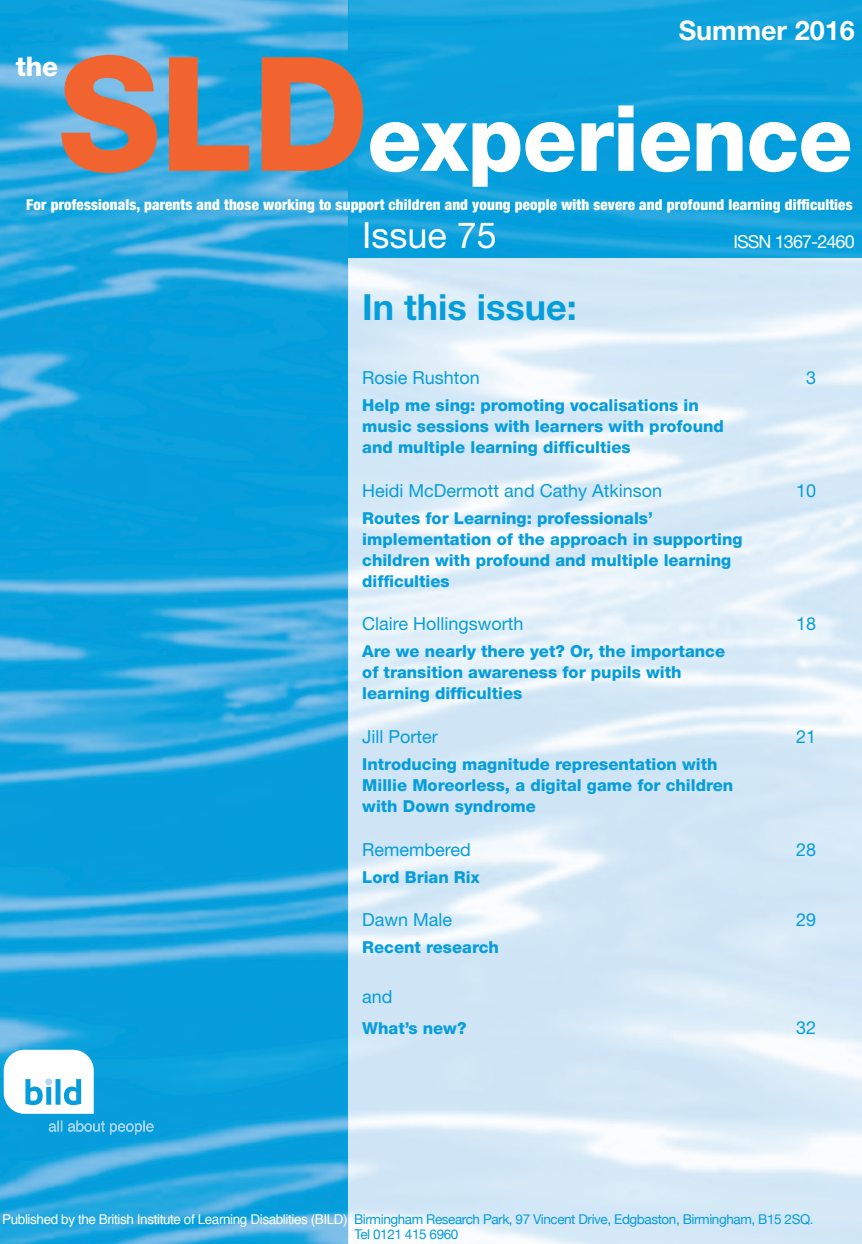
<style>
.page{position:relative;width:862px;height:1244px;background:#fff}
.page>*{position:absolute;margin:0;border:0;box-sizing:border-box;transform-origin:0 0}
.t1{font:800 91.5px "Helvetica Neue LT Std";letter-spacing:-.01em;color:#fff}
.t2{font:700 36px "Helvetica Neue LT Std";color:#069ddc}
.t3{font:36px "Helvetica Neue LT Std";color:#fff}
.t4{font:700 27px "Helvetica Neue LT Std";color:#fff}
.t5{font:800 27px "Helvetica Neue LT Std";color:#fff}
.t6{font:18px "Helvetica Neue LT Std";color:#069ddc}
.t7{font:18px "Helvetica Neue LT Std";letter-spacing:-.05em;color:#fff}
.t8{font:800 16.5px/21px "Helvetica Neue LT Std";color:#069ddc}
.t9{font:900 condensed 15px "Helvetica Neue";letter-spacing:.01em;color:#fff}
.t10{font:13.5px/15px "Helvetica Neue";letter-spacing:-.03em;color:#069ddc;text-align:center}
.s1{font-size:159px;color:#f2642f}
.s2{font-family:"Helvetica";color:#fff}
</style>
<div class="page">
<img style="left:0;top:0;width:862px;height:1243px">
<img style="left:349px;top:259px;width:513px;height:984px">
<img style="left:49px;top:1120px;width:104px;height:14px">
<svg style="left:4px;top:1049px;width:90px;height:64px"></svg>
<h3 class="t4" style="left:679px;top:14px;width:178px">Summer 2016</h3>
<h3 class="t5" style="left:16px;top:51px;width:44px">the</h3>
<h1 class="t1" style="left:58px;top:84px;width:796px"><span class="s1">SLD</span>experience</h1>
<p class="t9" style="left:26px;top:195px;width:828px">For professionals, parents and those working to support children and young people with severe and profound learning difficulties</p>
<h2 class="t3" style="left:362px;top:214px;width:136px">Issue 75</h2>
<p class="t7" style="left:733px;top:231px;width:123px">ISSN 1367-2460</p>
<h2 class="t2" style="left:362px;top:285px;width:216px">In this issue:</h2>
<p class="t6" style="left:362px;top:367px;width:119px">Rosie Rushton</p>
<p class="t6" style="left:806px;top:367px;width:12px">3</p>
<p class="t8" style="left:362px;top:395px;width:363px">Help me sing: promoting vocalisations in music sessions with learners with profound and multiple learning difficulties</p>
<p class="t6" style="left:362px;top:479px;width:301px">Heidi McDermott and Cathy Atkinson</p>
<p class="t6" style="left:796px;top:479px;width:22px">10</p>
<p class="t8" style="left:362px;top:507px;width:382px">Routes for Learning: professionals’ implementation of the approach in supporting children with profound and multiple learning difficulties</p>
<p class="t6" style="left:362px;top:613px;width:163px">Claire Hollingsworth</p>
<p class="t6" style="left:796px;top:613px;width:22px">18</p>
<p class="t8" style="left:362px;top:641px;width:364px">Are we nearly there yet? Or, the importance of transition awareness for pupils with learning difficulties</p>
<p class="t6" style="left:362px;top:725px;width:77px">Jill Porter</p>
<p class="t6" style="left:796px;top:725px;width:22px">21</p>
<p class="t8" style="left:362px;top:753px;width:372px">Introducing magnitude representation with<br>Millie Moreorless, a digital game for children with Down syndrome</p>
<p class="t6" style="left:362px;top:838px;width:110px">Remembered</p>
<p class="t6" style="left:796px;top:838px;width:22px">28</p>
<p class="t8" style="left:362px;top:866px;width:119px">Lord Brian Rix</p>
<p class="t6" style="left:362px;top:908px;width:92px">Dawn Male</p>
<p class="t6" style="left:796px;top:908px;width:22px">29</p>
<p class="t8" style="left:362px;top:936px;width:138px">Recent research</p>
<p class="t6" style="left:362px;top:985px;width:32px">and</p>
<p class="t8" style="left:362px;top:1017px;width:106px">What’s new?</p>
<p class="t6" style="left:796px;top:1016px;width:22px">32</p>
<p class="t10" style="left:2px;top:1211px;width:813px"><span class="s2">Published by the British Institute of Learning Disablities (BILD)</span> Birmingham Research Park, 97 Vincent Drive, Edgbaston, Birmingham, B15 2SQ.<br>Tel 0121 415 6960</p>
</div>
